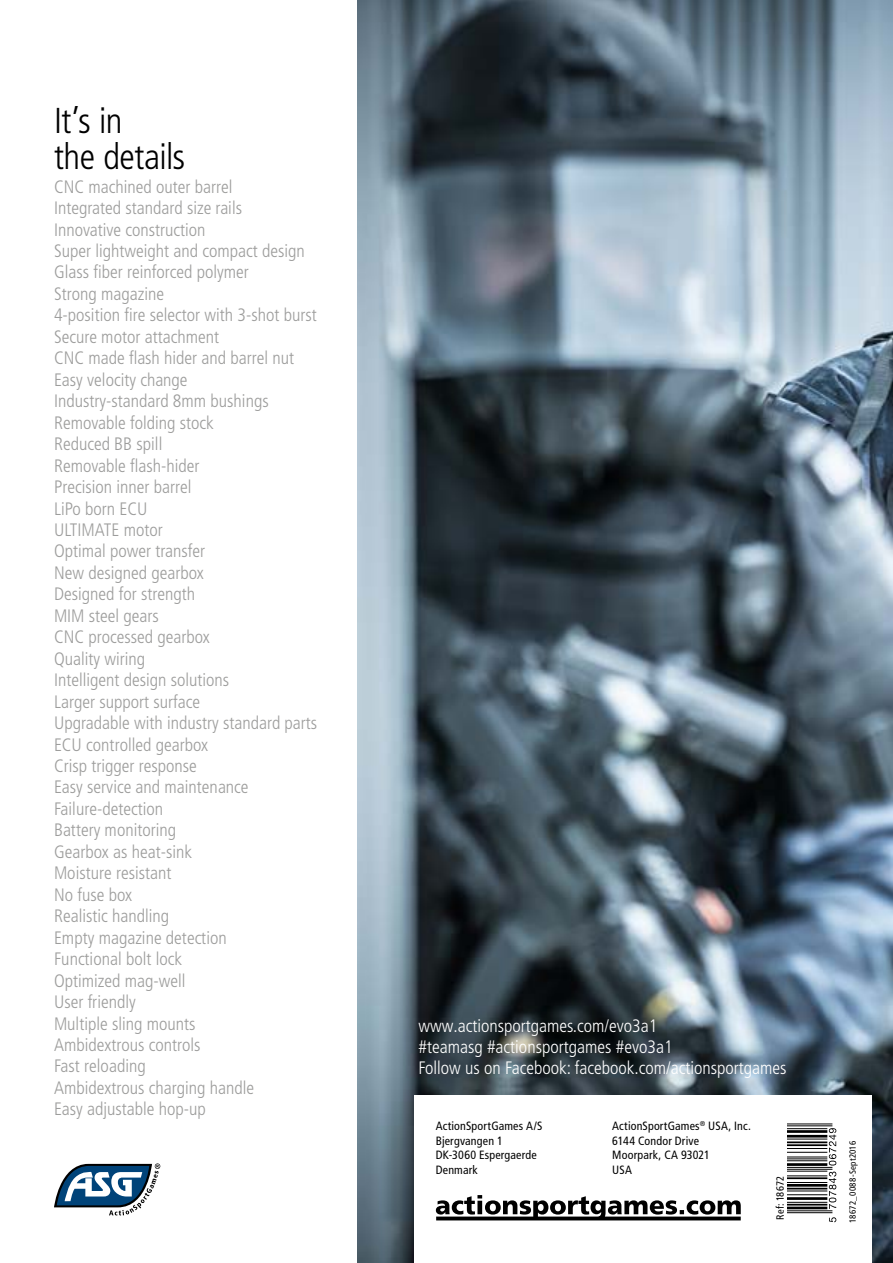
<style>
.page{position:relative;width:893px;height:1263px;background:#fff}
.page>*{position:absolute;margin:0;border:0;box-sizing:border-box;transform-origin:0 0}
.t1{font:300 condensed 36px/36px "Frutiger LT Pro";letter-spacing:-.015em;color:#000}
.t2{font:300 condensed 18px/21.5px "Frutiger LT Pro";color:#9d9d9c}
.t3{font:300 condensed 18px/21px "Frutiger LT Pro";color:#fff}
.t4{font:condensed 12px/14.4px "Frutiger LT Pro";letter-spacing:.015em;color:#000}
.t5{font:condensed 10.5px "Frutiger LT Pro";letter-spacing:.015em;color:#000}
.t6{font:condensed 9px "Frutiger LT Pro";letter-spacing:.025em;color:#000}
</style>
<div class="page">
<img style="left:357px;top:0;width:536px;height:1263px">
<div style="left:414px;top:1095px;width:457px;height:168px;background:#fff"></div>
<svg style="left:54px;top:1163px;width:106px;height:52px"></svg>
<hr style="left:788px;top:1210px;width:44px;height:1px;background:#000">
<hr style="left:788px;top:1212px;width:44px;height:1px;background:#000">
<hr style="left:788px;top:1206px;width:39px;height:3px;background:#000">
<hr style="left:788px;top:1204px;width:39px;height:1px;background:#000">
<hr style="left:788px;top:1202px;width:39px;height:1px;background:#000">
<hr style="left:788px;top:1197px;width:39px;height:3px;background:#000">
<hr style="left:788px;top:1190px;width:39px;height:1px;background:#000">
<hr style="left:788px;top:1194px;width:39px;height:1px;background:#000">
<hr style="left:788px;top:1188px;width:39px;height:1px;background:#000">
<hr style="left:788px;top:1184px;width:39px;height:3px;background:#000">
<hr style="left:788px;top:1182px;width:39px;height:1px;background:#000">
<hr style="left:788px;top:1177px;width:39px;height:2px;background:#000">
<hr style="left:788px;top:1167px;width:44px;height:1px;background:#000">
<hr style="left:788px;top:1169px;width:44px;height:1px;background:#000">
<hr style="left:788px;top:1171px;width:39px;height:1px;background:#000">
<hr style="left:788px;top:1175px;width:39px;height:1px;background:#000">
<hr style="left:788px;top:1163px;width:39px;height:3px;background:#000">
<hr style="left:788px;top:1148px;width:39px;height:1px;background:#000">
<hr style="left:788px;top:1152px;width:39px;height:1px;background:#000">
<hr style="left:788px;top:1156px;width:39px;height:1px;background:#000">
<hr style="left:788px;top:1158px;width:39px;height:1px;background:#000">
<hr style="left:788px;top:1160px;width:39px;height:1px;background:#000">
<hr style="left:788px;top:1141px;width:39px;height:2px;background:#000">
<hr style="left:788px;top:1144px;width:39px;height:2px;background:#000">
<hr style="left:788px;top:1139px;width:39px;height:1px;background:#000">
<hr style="left:788px;top:1130px;width:39px;height:3px;background:#000">
<hr style="left:788px;top:1135px;width:39px;height:2px;background:#000">
<hr style="left:788px;top:1123px;width:44px;height:1px;background:#000">
<hr style="left:788px;top:1125px;width:44px;height:1px;background:#000">
<hr style="left:788px;top:1128px;width:39px;height:1px;background:#000">
<svg style="left:829px;top:1217px;width:7px;height:5px"></svg>
<svg style="left:829px;top:1171px;width:7px;height:38px"></svg>
<svg style="left:829px;top:1128px;width:7px;height:37px"></svg>
<svg style="left:436px;top:1195px;width:305px;height:25px"></svg>
<h1 class="t1" style="left:54px;top:103px;width:133px">It’s in<br>the details</h1>
<p class="t2" style="left:54px;top:176px;width:265px">CNC machined outer barrel<br>Integrated standard size rails<br>Innovative construction<br>Super lightweight and compact design<br>Glass fiber reinforced polymer<br>Strong magazine<br>4-position fire selector with 3-shot burst<br>Secure motor attachment<br>CNC made flash hider and barrel nut<br>Easy velocity change<br>Industry-standard 8mm bushings<br>Removable folding stock<br>Reduced BB spill<br>Removable flash-hider<br>Precision inner barrel<br>LiPo born ECU<br>ULTIMATE motor<br>Optimal power transfer<br>New designed gearbox<br>Designed for strength<br>MIM steel gears<br>CNC processed gearbox<br>Quality wiring<br>Intelligent design solutions<br>Larger support surface<br>Upgradable with industry standard parts<br>ECU controlled gearbox<br>Crisp trigger response<br>Easy service and maintenance<br>Failure-detection<br>Battery monitoring<br>Gearbox as heat-sink<br>Moisture resistant<br>No fuse box<br>Realistic handling<br>Empty magazine detection<br>Functional bolt lock<br>Optimized mag-well<br>User friendly<br>Multiple sling mounts<br>Ambidextrous controls<br>Fast reloading<br>Ambidextrous charging handle<br>Easy adjustable hop-up</p>
<p class="t3" style="left:418px;top:1016px;width:370px">www.actionsportgames.com/evo3a1<br>#teamasg #actionsportgames #evo3a1<br>Follow us on Facebook: facebook.com/actionsportgames</p>
<p class="t4" style="left:436px;top:1119px;width:108px">ActionSportGames A/S<br>Bjergvangen 1<br>DK-3060 Espergaerde<br>Denmark</p>
<p class="t4" style="left:612px;top:1119px;width:140px">ActionSportGames<sup>®</sup> USA, Inc.<br>6144 Condor Drive<br>Moorpark, CA 93021<br>USA</p>
<p class="t5" style="left:774px;top:1220px;width:46px;rotate:-90deg">Ref: 18672</p>
<p class="t6" style="left:847px;top:1223px;width:83px;rotate:-90deg">18672_0088-Sept2016</p>
</div>
